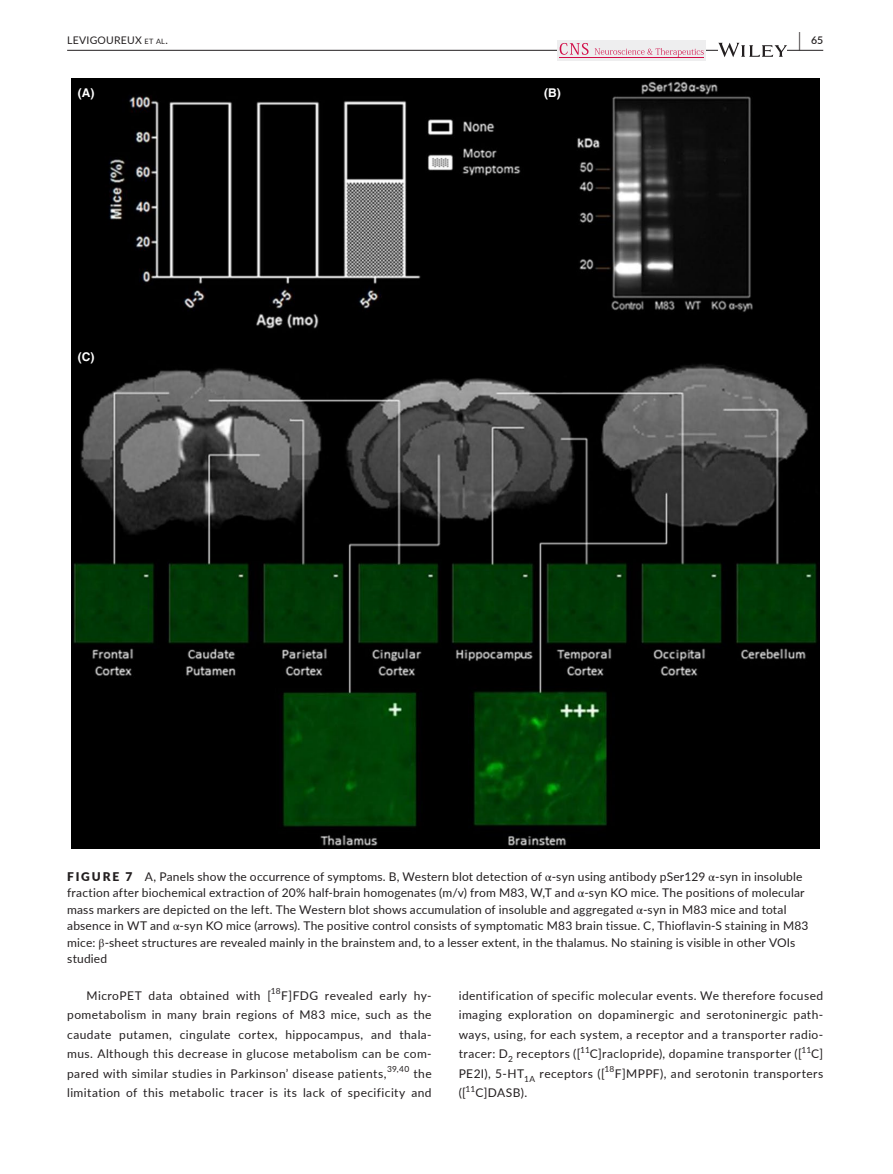
<style>
.page{position:relative;width:893px;height:1174px;background:#fff}
.page>*{position:absolute;margin:0;border:0;box-sizing:border-box;transform-origin:0 0}
.t1{font:600 19.5px "Lato";color:#231f20;scale:.48 1}
.t2{font:12px/19.5px "Lato";letter-spacing:.015em;color:#231f20;text-align:justify}
.t3{font:700 12px "Helvetica";color:#fff}
.t4{font:10.5px "Lato";letter-spacing:.02em;color:#231f20}
.t5{font:600 10.5px "Lato";color:#231f20}
.s1{font-size:7.35px}
.s2{font-weight:900}
.s3{font-family:"STIX"}
</style>
<div class="page">
<hr style="left:67px;top:50px;width:756px;height:1px;background:#231f20">
<div style="left:557px;top:40px;width:149px;height:21px;background:#eeeeef"></div>
<hr style="left:559px;top:57px;width:145px;height:1px;background:#d10d47">
<svg style="left:560px;top:43px;width:29px;height:12px"></svg>
<svg style="left:595px;top:48px;width:109px;height:9px"></svg>
<svg style="left:718px;top:43px;width:69px;height:14px"></svg>
<img style="left:71px;top:79px;width:748px;height:769px">
<h1 class="t1" style="left:798px;top:26px;width:7px">|</h1>
<p class="t4" style="left:67px;top:33px;width:102px">LEVIGOUREUX <span class="s1">et al</span>.</p>
<p class="t5" style="left:811px;top:33px;width:14px">65</p>
<p class="t3" style="left:78px;top:85px;width:18px">(A)</p>
<p class="t3" style="left:78px;top:349px;width:18px">(C)</p>
<p class="t3" style="left:544px;top:85px;width:18px">(B)</p>
<p class="t2" style="left:67px;top:867px;width:743px;line-height:16.5px;text-align:left"><span class="s2">FIGURE 7</span> A, Panels show the occurrence of symptoms. B, Western blot detection of <span class="s3">α</span>-syn using antibody pSer129 <span class="s3">α</span>-syn in insoluble fraction after biochemical extraction of 20% half-brain homogenates (m/v) from M83, W,T and <span class="s3">α</span>-syn KO mice. The positions of molecular mass markers are depicted on the left. The Western blot shows accumulation of insoluble and aggregated <span class="s3">α</span>-syn in M83 mice and total absence in WT and <span class="s3">α</span>-syn KO mice (arrows). The positive control consists of symptomatic M83 brain tissue. C, Thioflavin-S staining in M83 mice: <span class="s3">β</span>-sheet structures are revealed mainly in the brainstem and, to a lesser extent, in the thalamus. No staining is visible in other VOIs studied</p>
<p class="t2" style="left:67px;top:985px;width:366px;text-indent:20px">MicroPET data obtained with [<sup>18</sup>F]FDG revealed early hy&shy;pometabolism in many brain regions of M83 mice, such as the caudate putamen, cingulate cortex, hippocampus, and thala&shy;mus. Although this decrease in glucose metabolism can be com&shy;pared with similar studies in Parkinson’ disease patients,<sup>39,40</sup> the limitation of this metabolic tracer is its lack of specificity and</p>
<p class="t2" style="left:459px;top:985px;width:366px">identification of specific molecular events. We therefore focused imaging exploration on dopaminergic and serotoninergic path&shy;ways, using, for each system, a receptor and a transporter radio&shy;tracer: D<sub>2</sub> receptors ([<sup>11</sup>C]raclopride), dopamine transporter ([<sup>11</sup>C] PE2I), 5-HT<sub>1A</sub> receptors ([<sup>18</sup>F]MPPF), and serotonin transporters ([<sup>11</sup>C]DASB).</p>
</div>
